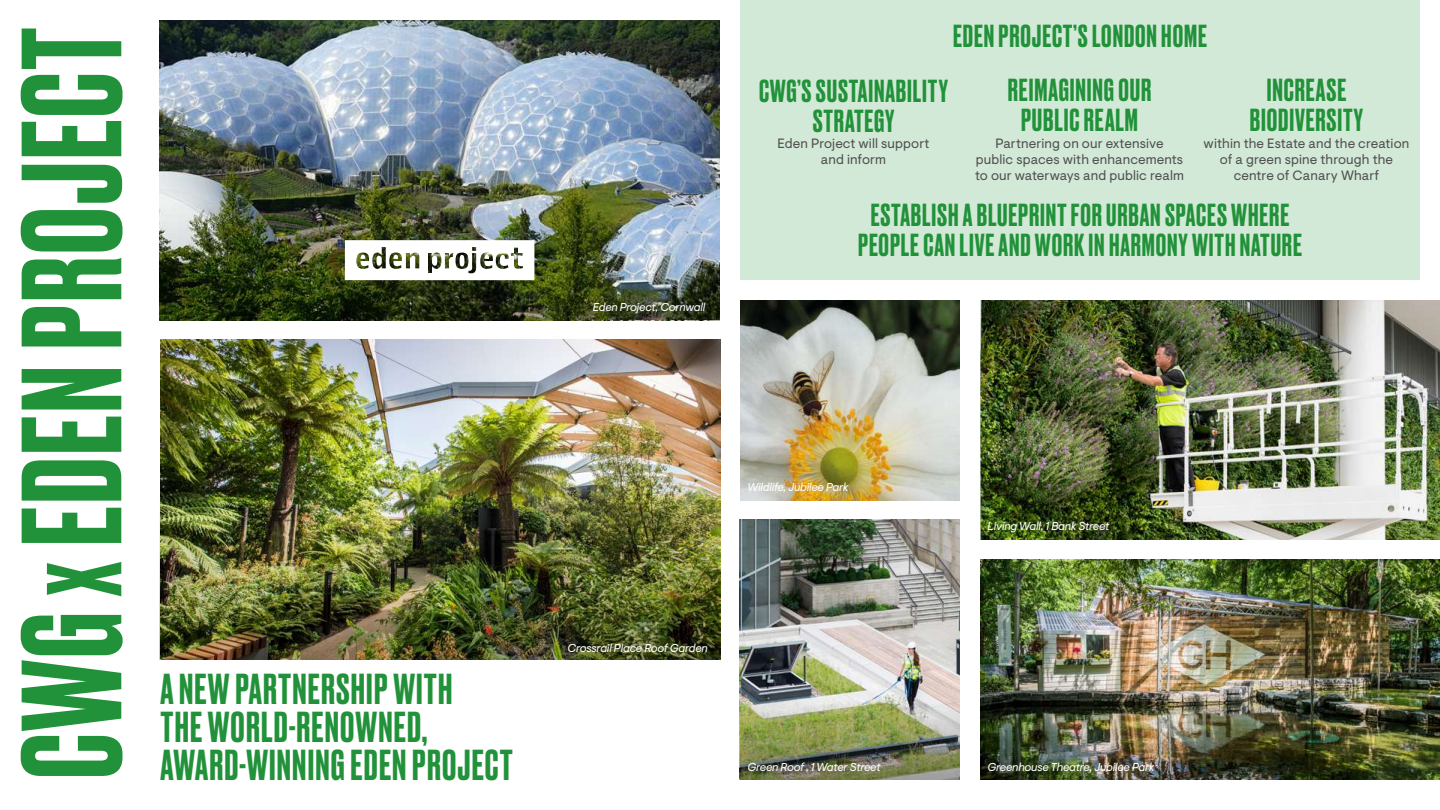
<style>
.page{position:relative;width:1440px;height:810px;background:#fff}
.page>*{position:absolute;margin:0;border:0;box-sizing:border-box;transform-origin:0 0}
.t1{font:500 134.02px "Druk";letter-spacing:.02em;color:#21923a}
.t2{font:500 40.72px/38.2px "Druk";letter-spacing:.03em;color:#21923a}
.t3{font:500 30px/30px "Druk";letter-spacing:.03em;color:#21923a;text-align:center}
.t4{font:13.5px/16.2px "Visuelt";letter-spacing:.01em;color:#515151;text-align:center}
.t5{font:italic 11.48px "Visuelt";letter-spacing:-.02em;color:#fff}
.s1{font-size:99.98px}
</style>
<div class="page">
<div style="left:740px;top:0;width:680px;height:280px;background:#d3e9d7"></div>
<img style="left:160px;top:20px;width:560px;height:300px">
<img style="left:740px;top:300px;width:220px;height:200px">
<img style="left:160px;top:340px;width:560px;height:151px">
<img style="left:980px;top:300px;width:460px;height:240px">
<img style="left:740px;top:520px;width:220px;height:180px">
<img style="left:980px;top:560px;width:460px;height:220px">
<svg style="left:345px;top:240px;width:189px;height:40px"></svg>
<hr style="left:460px;top:255px;width:4px;height:12px;background:#fff;border-radius:50%">
<img style="left:740px;top:700px;width:220px;height:80px">
<img style="left:160px;top:491px;width:560px;height:169px">
<h1 class="t1" style="left:-20px;top:779px;width:753px;rotate:-90deg">CWG <span class="s1">X</span> EDEN PROJECT</h1>
<h3 class="t3" style="left:953px;top:19px;width:255px">EDEN PROJECT’S LONDON HOME</h3>
<h3 class="t3" style="left:1008px;top:74px;width:145px">REIMAGINING OUR<br>PUBLIC REALM</h3>
<p class="t4" style="left:975px;top:135px;width:210px">Partnering on our extensive public spaces with enhancements to our waterways and public realm</p>
<h3 class="t3" style="left:1250px;top:74px;width:115px">INCREASE<br>BIODIVERSITY</h3>
<p class="t4" style="left:1204px;top:135px;width:207px">within the Estate and the creation of a green spine through the centre of Canary Wharf</p>
<h3 class="t3" style="left:759px;top:74px;width:190px">CWG’S SUSTAINABILITY<br>STRATEGY</h3>
<p class="t4" style="left:778px;top:136px;width:153px">Eden Project will support and inform</p>
<h3 class="t3" style="left:858px;top:198px;width:445px">ESTABLISH A BLUEPRINT FOR URBAN SPACES WHERE<br>PEOPLE CAN LIVE AND WORK IN HARMONY WITH NATURE</h3>
<p class="t5" style="left:593px;top:300px;width:114px">Eden Project, Cornwall</p>
<p class="t5" style="left:748px;top:480px;width:103px">Wildlife, Jubilee Park</p>
<p class="t5" style="left:988px;top:520px;width:123px">Living Wall, 1 Bank Street</p>
<p class="t5" style="left:568px;top:641px;width:142px">Crossrail Place Roof Garden</p>
<h2 class="t2" style="left:160px;top:668px;width:354px">A NEW PARTNERSHIP WITH<br>THE WORLD-RENOWNED,<br>AWARD-WINNING EDEN PROJECT</h2>
<p class="t5" style="left:748px;top:760px;width:135px">Green Roof , 1 Water Street</p>
<p class="t5" style="left:988px;top:760px;width:169px">Greenhouse Theatre, Jubilee Park</p>
</div>
